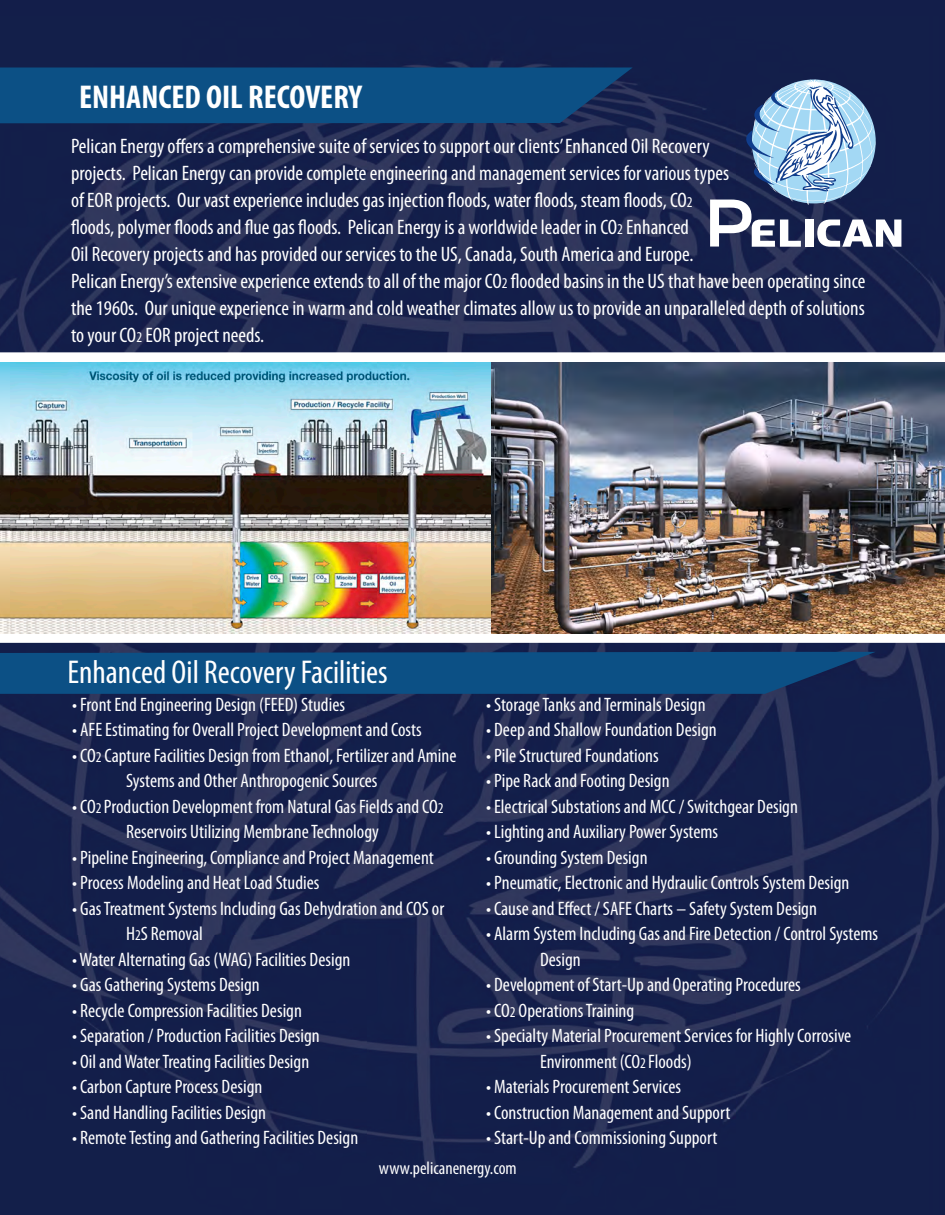
<style>
.page{position:relative;width:945px;height:1215px;background:#fff}
.page>*{position:absolute;margin:0;border:0;box-sizing:border-box;transform-origin:0 0}
.t1{font:condensed 33.15px "Myriad Pro";color:#fff}
.t2{font:700 condensed 33.15px "Myriad Pro";color:#fff}
.t3{font:condensed 21px/27px "Myriad Pro";color:#fff}
.t4{font:condensed 19.5px/25.5px "Myriad Pro";color:#fff}
.t5{font:condensed 18px "Myriad Pro";color:#fff}
.s1{font-size:15px}
</style>
<div class="page">
<img style="left:0;top:0;width:945px;height:1215px">
<svg style="left:0;top:352px;width:945px;height:291px"></svg>
<div style="left:0;top:68px;width:633px;height:55px;background:#0c5085"></div>
<img style="left:10px;top:363px;width:935px;height:271px">
<img style="left:0;top:363px;width:10px;height:271px">
<svg style="left:710px;top:80px;width:191px;height:167px"></svg>
<svg style="left:0;top:652px;width:876px;height:42px;background:#0c4c80"></svg>
<p class="t2" style="left:79px;top:76px;width:285px">ENHANCED OIL RECOVERY</p>
<p class="t3" style="left:71px;top:133px;width:796px">Pelican Energy offers a comprehensive suite of services to support our clients’ Enhanced Oil Recovery<br>projects. Pelican Energy can provide complete engineering and management services for various types<br>of EOR projects. Our vast experience includes gas injection floods, water floods, steam floods, CO<span class="s1">2<br></span>floods, polymer floods and flue gas floods. Pelican Energy is a worldwide leader in CO<span class="s1">2</span> Enhanced<br>Oil Recovery projects and has provided our services to the US, Canada, South America and Europe.<br>Pelican Energy’s extensive experience extends to all of the major CO<span class="s1">2</span> flooded basins in the US that have been operating since the 1960s. Our unique experience in warm and cold weather climates allow us to provide an unparalleled depth of solutions to your CO<span class="s1">2</span> EOR project needs.</p>
<p class="t1" style="left:68px;top:652px;width:322px">Enhanced Oil Recovery Facilities</p>
<p class="t4" style="left:72px;top:691px;width:274px">• Front End Engineering Design (FEED) Studies</p>
<p class="t4" style="left:72px;top:717px;width:351px">• AFE Estimating for Overall Project Development and Costs</p>
<p class="t4" style="left:126px;top:742px;width:332px;text-indent:-54px">• CO<span class="s1">2</span> Capture Facilities Design from Ethanol, Fertilizer and Amine<br>Systems and Other Anthropogenic Sources</p>
<p class="t4" style="left:72px;top:793px;width:373px;text-align:center">• CO<span class="s1">2</span> Production Development from Natural Gas Fields and CO<span class="s1">2<br></span>Reservoirs Utilizing Membrane Technology</p>
<p class="t4" style="left:72px;top:844px;width:363px">• Pipeline Engineering, Compliance and Project Management</p>
<p class="t4" style="left:72px;top:870px;width:249px">• Process Modeling and Heat Load Studies</p>
<p class="t4" style="left:126px;top:895px;width:320px;text-indent:-54px">• Gas Treatment Systems Including Gas Dehydration and COS or<br>H<span class="s1">2</span>S Removal</p>
<p class="t4" style="left:72px;top:946px;width:280px">• Water Alternating Gas (WAG) Facilities Design</p>
<p class="t4" style="left:72px;top:972px;width:189px">• Gas Gathering Systems Design</p>
<p class="t4" style="left:72px;top:997px;width:231px">• Recycle Compression Facilities Design</p>
<p class="t4" style="left:72px;top:1023px;width:249px">• Separation / Production Facilities Design</p>
<p class="t4" style="left:72px;top:1048px;width:239px">• Oil and Water Treating Facilities Design</p>
<p class="t4" style="left:72px;top:1074px;width:192px">• Carbon Capture Process Design</p>
<p class="t4" style="left:72px;top:1099px;width:196px">• Sand Handling Facilities Design</p>
<p class="t4" style="left:72px;top:1125px;width:288px">• Remote Testing and Gathering Facilities Design</p>
<p class="t4" style="left:486px;top:691px;width:221px">• Storage Tanks and Terminals Design</p>
<p class="t4" style="left:486px;top:717px;width:232px">• Deep and Shallow Foundation Design</p>
<p class="t4" style="left:486px;top:742px;width:174px">• Pile Structured Foundations</p>
<p class="t4" style="left:486px;top:768px;width:185px">• Pipe Rack and Footing Design</p>
<p class="t4" style="left:486px;top:793px;width:313px">• Electrical Substations and MCC / Switchgear Design</p>
<p class="t4" style="left:486px;top:819px;width:234px">• Lighting and Auxiliary Power Systems</p>
<p class="t4" style="left:486px;top:844px;width:163px">• Grounding System Design</p>
<p class="t4" style="left:486px;top:870px;width:365px">• Pneumatic, Electronic and Hydraulic Controls System Design</p>
<p class="t4" style="left:486px;top:895px;width:332px">• Cause and Effect / SAFE Charts – Safety System Design</p>
<p class="t4" style="left:540px;top:921px;width:340px;text-indent:-54px">• Alarm System Including Gas and Fire Detection / Control Systems<br>Design</p>
<p class="t4" style="left:486px;top:972px;width:316px">• Development of Start-Up and Operating Procedures</p>
<p class="t4" style="left:486px;top:997px;width:150px">• CO<span class="s1">2</span> Operations Training</p>
<p class="t4" style="left:540px;top:1023px;width:313px;text-indent:-54px">• Specialty Material Procurement Services for Highly Corrosive<br>Environment (CO<span class="s1">2</span> Floods)</p>
<p class="t4" style="left:486px;top:1074px;width:196px">• Materials Procurement Services</p>
<p class="t4" style="left:486px;top:1099px;width:246px">• Construction Management and Support</p>
<p class="t4" style="left:486px;top:1125px;width:233px">• Start-Up and Commissioning Support</p>
<p class="t5" style="left:379px;top:1157px;width:139px">www.pelicanenergy.com</p>
</div>
